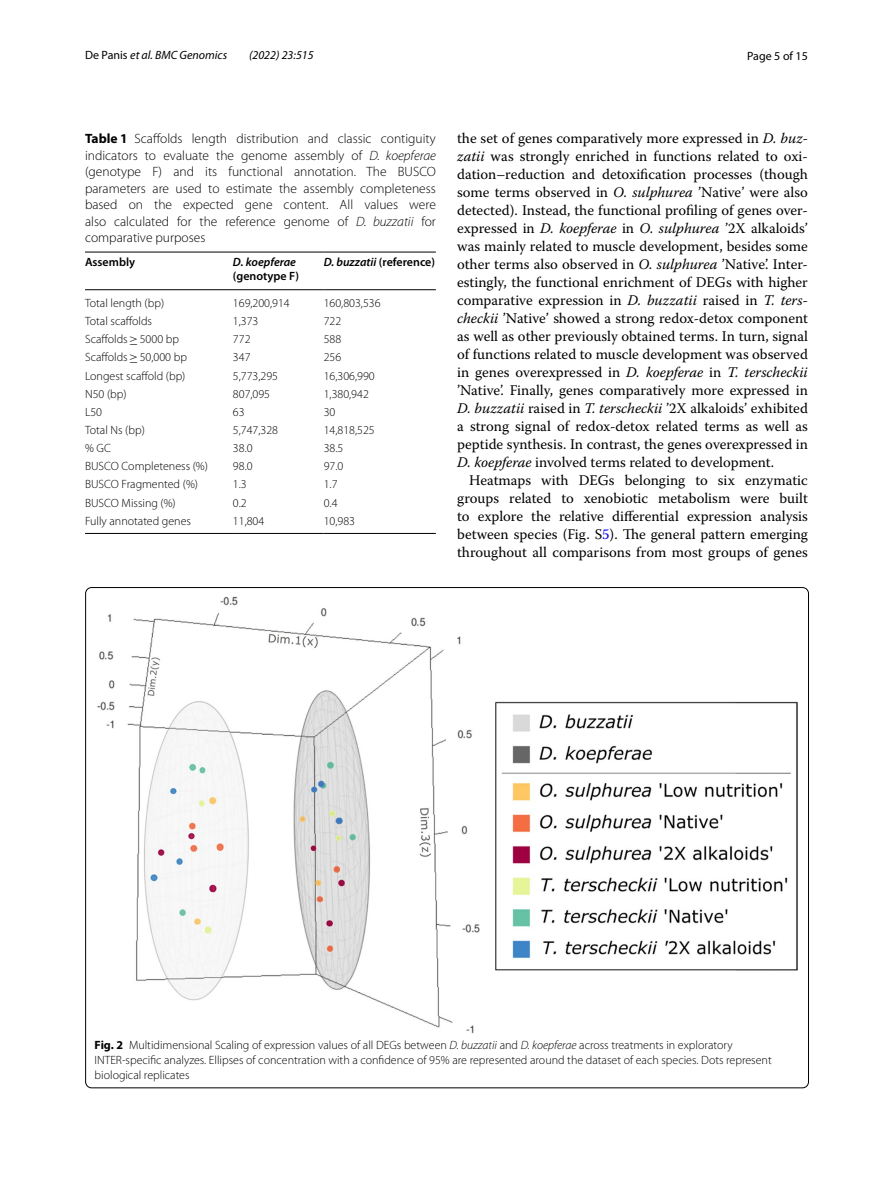
<style>
.page{position:relative;width:893px;height:1187px;background:#fff}
.page>*{position:absolute;margin:0;border:0;box-sizing:border-box;transform-origin:0 0}
.t1{font:14.7px/18px "Warnock Pro";color:#000;text-align:justify}
.t2{font:300 13.5px/16.5px "Myriad Pro";color:#000;text-align:justify}
.t3{font:300 12px/15px "Myriad Pro";color:#000}
.t4{font:600 12px "Myriad Pro";color:#000}
.t5{font:italic 12px "Myriad Pro";color:#000}
.t6{font:italic 600 12px "Myriad Pro";color:#000}
.t7{font:12px "Myriad Pro";color:#000}
.s1{font-style:normal}
.s2{font-weight:700}
.s3{font-style:italic}
.s4{font-family:"MTSY";font-weight:400}
.s5{color:#00f}
</style>
<div class="page">
<hr style="left:85px;top:252px;width:148px;height:1px;background:#000">
<hr style="left:85px;top:289px;width:148px;height:1px;background:#000">
<hr style="left:233px;top:252px;width:91px;height:1px;background:#000">
<hr style="left:233px;top:289px;width:91px;height:1px;background:#000">
<hr style="left:324px;top:252px;width:112px;height:1px;background:#000">
<hr style="left:324px;top:289px;width:112px;height:1px;background:#000">
<hr style="left:85px;top:533px;width:148px;height:1px;background:#000">
<hr style="left:233px;top:533px;width:91px;height:1px;background:#000">
<hr style="left:324px;top:533px;width:112px;height:1px;background:#000">
<img style="left:97px;top:596px;width:700px;height:437px">
<p class="t5" style="left:85px;top:48px;width:144px"><span class="s1">De Panis</span> et al. BMC Genomics</p>
<p class="t5" style="left:249px;top:48px;width:66px">(2022) 23:515</p>
<p class="t7" style="left:747px;top:48px;width:62px">Page 5 of 15</p>
<p class="t2" style="left:85px;top:130px;width:352px"><span class="s2">Table 1</span> Scaffolds length distribution and classic contiguity indicators to evaluate the genome assembly of <span class="s3">D. koepferae </span>(genotype F) and its functional annotation. The BUSCO parameters are used to estimate the assembly completeness based on the expected gene content. All values were also calculated for the reference genome of <span class="s3">D. buzzatii</span> for comparative purposes</p>
<p class="t4" style="left:85px;top:255px;width:52px">Assembly</p>
<p class="t6" style="left:233px;top:255px;width:65px">D. koepferae</p>
<p class="t4" style="left:233px;top:268px;width:68px">(genotype F)</p>
<p class="t4" style="left:324px;top:255px;width:113px"><span class="s3">D. buzzatii</span> (reference)</p>
<p class="t3" style="left:85px;top:295px;width:81px">Total length (bp)</p>
<p class="t3" style="left:233px;top:295px;width:58px">169,200,914</p>
<p class="t3" style="left:324px;top:295px;width:58px">160,803,536</p>
<p class="t3" style="left:85px;top:314px;width:69px">Total scaffolds</p>
<p class="t3" style="left:233px;top:314px;width:27px">1,373</p>
<p class="t3" style="left:324px;top:314px;width:19px">722</p>
<p class="t3" style="left:85px;top:332px;width:96px">Scaffolds<span class="s4">≥</span>5000 bp</p>
<p class="t3" style="left:233px;top:332px;width:19px">772</p>
<p class="t3" style="left:324px;top:332px;width:19px">588</p>
<p class="t3" style="left:85px;top:350px;width:103px">Scaffolds<span class="s4">≥</span>50,000 bp</p>
<p class="t3" style="left:233px;top:350px;width:19px">347</p>
<p class="t3" style="left:324px;top:350px;width:19px">256</p>
<p class="t3" style="left:85px;top:368px;width:102px">Longest scaffold (bp)</p>
<p class="t3" style="left:233px;top:368px;width:47px">5,773,295</p>
<p class="t3" style="left:324px;top:368px;width:53px">16,306,990</p>
<p class="t3" style="left:85px;top:386px;width:43px">N50 (bp)</p>
<p class="t3" style="left:233px;top:386px;width:39px">807,095</p>
<p class="t3" style="left:324px;top:386px;width:47px">1,380,942</p>
<p class="t3" style="left:85px;top:404px;width:19px">L50</p>
<p class="t3" style="left:233px;top:404px;width:13px">63</p>
<p class="t3" style="left:324px;top:404px;width:13px">30</p>
<p class="t3" style="left:85px;top:422px;width:61px">Total Ns (bp)</p>
<p class="t3" style="left:233px;top:422px;width:47px">5,747,328</p>
<p class="t3" style="left:324px;top:422px;width:53px">14,818,525</p>
<p class="t3" style="left:85px;top:441px;width:27px">% GC</p>
<p class="t3" style="left:233px;top:441px;width:21px">38.0</p>
<p class="t3" style="left:324px;top:441px;width:21px">38.5</p>
<p class="t3" style="left:85px;top:459px;width:124px">BUSCO Completeness (%)</p>
<p class="t3" style="left:233px;top:459px;width:21px">98.0</p>
<p class="t3" style="left:324px;top:459px;width:21px">97.0</p>
<p class="t3" style="left:85px;top:477px;width:114px">BUSCO Fragmented (%)</p>
<p class="t3" style="left:233px;top:477px;width:15px">1.3</p>
<p class="t3" style="left:324px;top:477px;width:15px">1.7</p>
<p class="t3" style="left:85px;top:495px;width:92px">BUSCO Missing (%)</p>
<p class="t3" style="left:233px;top:495px;width:15px">0.2</p>
<p class="t3" style="left:324px;top:495px;width:15px">0.4</p>
<p class="t3" style="left:85px;top:513px;width:107px">Fully annotated genes</p>
<p class="t3" style="left:233px;top:513px;width:33px">11,804</p>
<p class="t3" style="left:324px;top:513px;width:33px">10,983</p>
<p class="t1" style="left:457px;top:128px;width:352px">the set of genes comparatively more expressed in <span class="s3">D. buz&shy;zatii</span> was strongly enriched in functions related to oxi&shy;dation–reduction and detoxification processes (though some terms observed in <span class="s3">O. sulphurea</span> ’Native’ were also detected). Instead, the functional profiling of genes over&shy;expressed in <span class="s3">D. koepferae</span> in <span class="s3">O. sulphurea</span> ’2X alkaloids’ was mainly related to muscle development, besides some other terms also observed in <span class="s3">O. sulphurea</span> ’Native’. Inter&shy;estingly, the functional enrichment of DEGs with higher comparative expression in <span class="s3">D. buzzatii</span> raised in <span class="s3">T. ters&shy;checkii</span> ’Native’ showed a strong redox-detox component as well as other previously obtained terms. In turn, signal of functions related to muscle development was observed in genes overexpressed in <span class="s3">D. koepferae</span> in <span class="s3">T. terscheckii </span>’Native’. Finally, genes comparatively more expressed in <span class="s3">D. buzzatii</span> raised in <span class="s3">T. terscheckii</span> ’2X alkaloids’ exhibited a strong signal of redox-detox related terms as well as peptide synthesis. In contrast, the genes overexpressed in <span class="s3">D. koepferae</span> involved terms related to development.</p>
<p class="t1" style="left:457px;top:470px;width:352px;text-indent:12px">Heatmaps with DEGs belonging to six enzymatic groups related to xenobiotic metabolism were built to explore the relative differential expression analysis between species (Fig. S<span class="s5">5</span>). The general pattern emerging throughout all comparisons from most groups of genes</p>
<p class="t3" style="left:95px;top:1037px;width:679px"><span class="s2">Fig. 2</span> Multidimensional Scaling of expression values of all DEGs between <span class="s3">D. buzzatii</span> and <span class="s3">D. koepferae</span> across treatments in exploratory<br>INTER-specific analyzes. Ellipses of concentration with a confidence of 95% are represented around the dataset of each species. Dots represent biological replicates</p>
</div>
